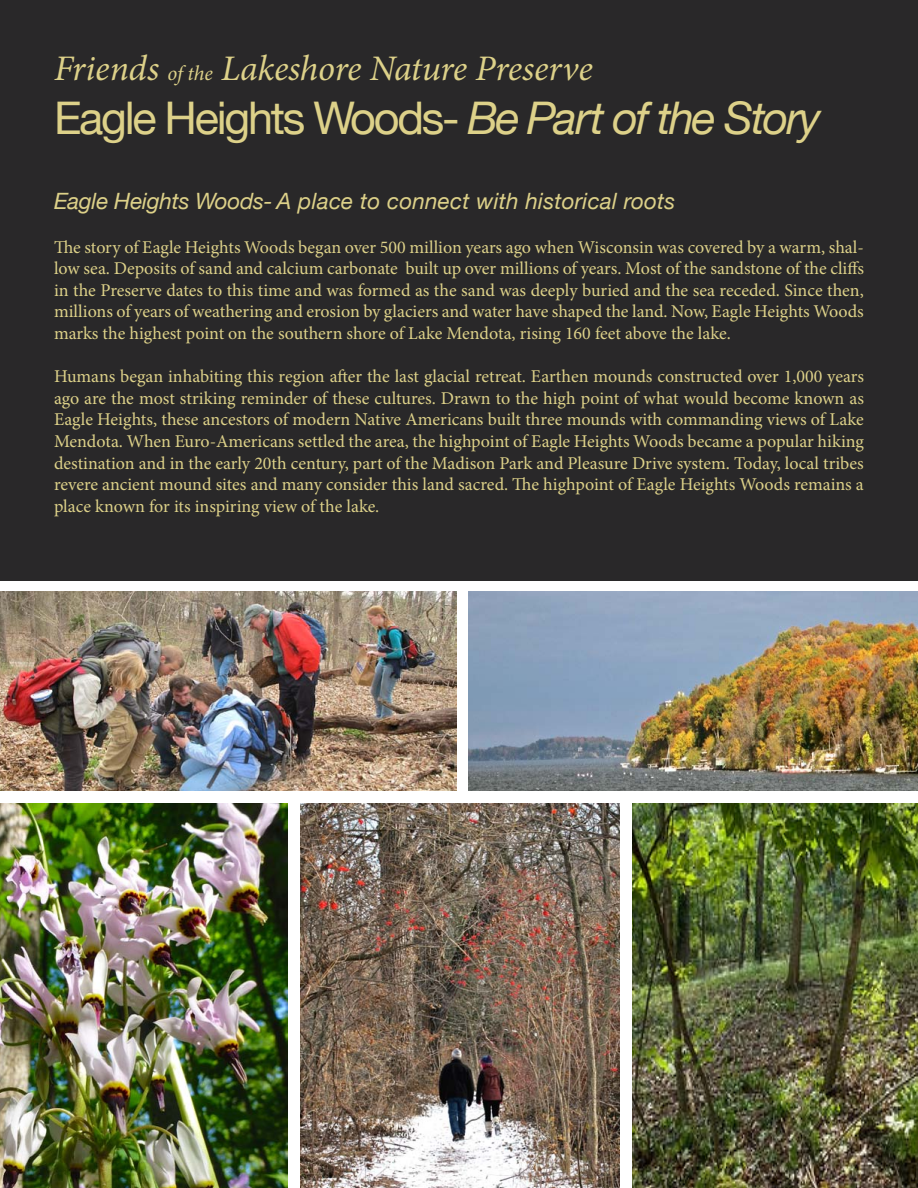
<style>
.page{position:relative;width:918px;height:1188px;background:#fff}
.page>*{position:absolute;margin:0;border:0;box-sizing:border-box;transform-origin:0 0}
.t1{font:45px "Helvetica Neue";letter-spacing:-.05em;color:#ddd189}
.t2{font:italic 36px "Minion Pro";letter-spacing:-.01em;color:#ddd189}
.t3{font:italic 22.5px "Helvetica Neue";letter-spacing:.01em;color:#ddd189}
.t4{font:18px/21.6px "Minion Pro";color:#ddd189;text-align:justify}
.s1{font-size:21px}
.s2{font-style:italic}
</style>
<div class="page">
<div style="left:0;top:0;width:918px;height:580px;background:#292829"></div>
<img style="left:469px;top:592px;width:449px;height:199px">
<img style="left:0;top:804px;width:287px;height:384px">
<img style="left:0;top:592px;width:456px;height:199px">
<img style="left:300px;top:804px;width:320px;height:384px">
<img style="left:633px;top:804px;width:285px;height:384px">
<h2 class="t2" style="left:54px;top:44px;width:540px">Friends <span class="s1">of the</span> Lakeshore Nature Preserve</h2>
<h1 class="t1" style="left:54px;top:86px;width:768px">Eagle Heights Woods- <span class="s2">Be Part of the Story</span></h1>
<p class="t3" style="left:54px;top:185px;width:623px">Eagle Heights Woods- A place to connect with historical roots</p>
<p class="t4" style="left:54px;top:236px;width:812px">The story of Eagle Heights Woods began over 500 million years ago when Wisconsin was covered by a warm, shal&shy;low sea. Deposits of sand and calcium carbonate built up over millions of years. Most of the sandstone of the cliffs in the Preserve dates to this time and was formed as the sand was deeply buried and the sea receded. Since then, millions of years of weathering and erosion by glaciers and water have shaped the land. Now, Eagle Heights Woods marks the highest point on the southern shore of Lake Mendota, rising 160 feet above the lake.</p>
<p class="t4" style="left:54px;top:366px;width:812px">Humans began inhabiting this region after the last glacial retreat. Earthen mounds constructed over 1,000 years ago are the most striking reminder of these cultures. Drawn to the high point of what would become known as Eagle Heights, these ancestors of modern Native Americans built three mounds with commanding views of Lake Mendota. When Euro-Americans settled the area, the highpoint of Eagle Heights Woods became a popular hiking destination and in the early 20th century, part of the Madison Park and Pleasure Drive system. Today, local tribes revere ancient mound sites and many consider this land sacred. The highpoint of Eagle Heights Woods remains a place known for its inspiring view of the lake.</p>
</div>
